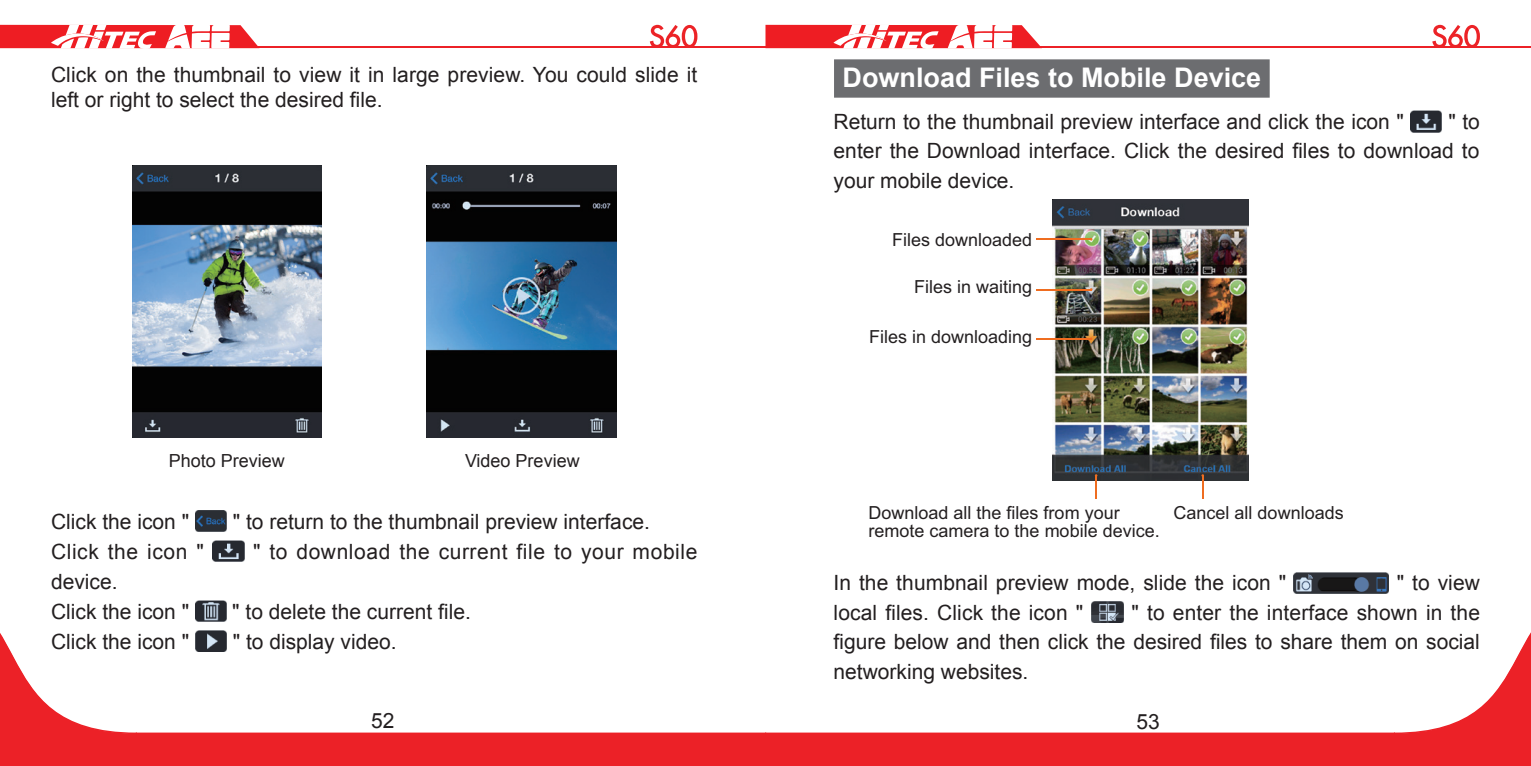
<style>
.page{position:relative;width:1531px;height:766px;background:#fff}
.page>*{position:absolute;margin:0;border:0;box-sizing:border-box;transform-origin:0 0}
.t1{font:700 27px "Arial";color:#fff}
.t2{font:21px/29.4px "Arial";color:#231f20}
.t3{font:21px "Arial";letter-spacing:.03em;color:#231f20}
.t4{font:18px/18px "Arial";color:#231f20}
</style>
<div class="page">
<hr style="left:30px;top:46px;width:1501px;height:2px;background:#ec2127">
<svg style="left:0;top:25px;width:259px;height:24px"></svg>
<svg style="left:0;top:581px;width:1531px;height:184px"></svg>
<svg style="left:765px;top:25px;width:277px;height:24px"></svg>
<svg style="left:1432px;top:25px;width:48px;height:21px"></svg>
<svg style="left:650px;top:25px;width:47px;height:21px"></svg>
<img style="left:132px;top:165px;width:190px;height:272px">
<img style="left:427px;top:165px;width:189px;height:272px">
<img style="left:195px;top:510px;width:32px;height:21px">
<img style="left:213px;top:540px;width:31px;height:21px">
<img style="left:195px;top:600px;width:31px;height:21px">
<img style="left:195px;top:630px;width:32px;height:21px">
<div style="left:834px;top:59px;width:435px;height:39px;background:#6c6d70"></div>
<img style="left:1410px;top:111px;width:32px;height:21px">
<img style="left:1053px;top:199px;width:195px;height:281px">
<hr style="left:1095px;top:475px;width:2px;height:24px;background:#ef6d20">
<svg style="left:1201px;top:474px;width:3px;height:25px"></svg>
<hr style="left:1036px;top:338px;width:55px;height:1px;background:#ef6d20">
<hr style="left:1036px;top:239px;width:55px;height:1px;background:#ef6d20">
<hr style="left:1036px;top:289px;width:55px;height:1px;background:#ef6d20">
<img style="left:1294px;top:572px;width:95px;height:21px">
<img style="left:1091px;top:601px;width:32px;height:21px">
<p class="t2" style="left:51px;top:62px;width:648px;line-height:25.5px">Click on the thumbnail to view it in large preview. You could slide it left or right to select the desired file.</p>
<p class="t4" style="left:169px;top:452px;width:118px">Photo Preview</p>
<p class="t4" style="left:465px;top:452px;width:116px">Video Preview</p>
<p class="t2" style="left:51px;top:506px;width:140px">Click the icon "</p>
<p class="t2" style="left:233px;top:506px;width:419px">" to return to the thumbnail preview interface.</p>
<p class="t3" style="left:51px;top:537px;width:154px">Click the icon "</p>
<p class="t3" style="left:253px;top:537px;width:446px">" to download the current file to your mobile</p>
<p class="t2" style="left:51px;top:566px;width:140px">device.<br>Click the icon "</p>
<p class="t2" style="left:232px;top:596px;width:240px">" to delete the current file.</p>
<p class="t2" style="left:51px;top:626px;width:140px">Click the icon "</p>
<p class="t2" style="left:233px;top:626px;width:165px">" to display video.</p>
<p class="t1" style="left:842px;top:59px;width:420px">Download Files to Mobile Device</p>
<p class="t2" style="left:833px;top:107px;width:572px">Return to the thumbnail preview interface and click the icon "</p>
<p class="t2" style="left:833px;top:107px;width:648px;text-align:justify;text-indent:615px">" to enter the Download interface. Click the desired files to download to your mobile device.</p>
<p class="t4" style="left:892px;top:231px;width:142px">Files downloaded</p>
<p class="t4" style="left:914px;top:277px;width:120px">Files in waiting</p>
<p class="t4" style="left:869px;top:328px;width:165px">Files in downloading</p>
<p class="t4" style="left:868px;top:503px;width:293px">Download all the files from your remote camera to the mobile device.</p>
<p class="t4" style="left:1173px;top:503px;width:172px">Cancel all downloads</p>
<p class="t2" style="left:833px;top:568px;width:454px">In the thumbnail preview mode, slide the icon "</p>
<p class="t2" style="left:1397px;top:568px;width:85px">" to view</p>
<p class="t2" style="left:833px;top:597px;width:251px">local files. Click the icon "</p>
<p class="t2" style="left:833px;top:597px;width:648px;text-align:justify;text-indent:298px">" to enter the interface shown in the figure below and then click the desired files to share them on social networking websites.</p>
<p class="t2" style="left:371px;top:706px;width:25px">52</p>
<p class="t2" style="left:1136px;top:706px;width:25px">53</p>
</div>
